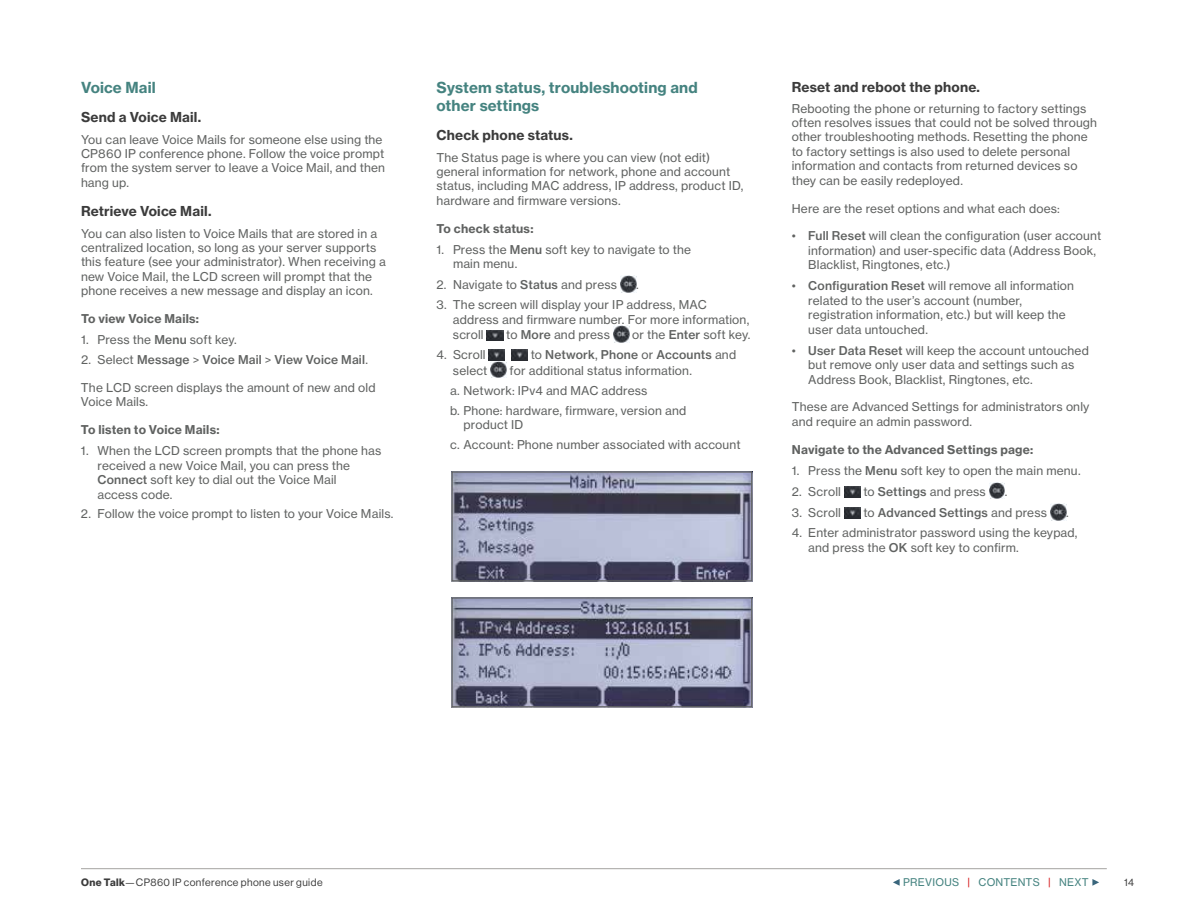
<style>
.page{position:relative;width:1188px;height:918px;background:#fff}
.page>*{position:absolute;margin:0;border:0;box-sizing:border-box;transform-origin:0 0}
.t1{font:15px/18px "N Haas Grotesk TX Std 75 Bd";letter-spacing:.01em;color:#458380}
.t2{font:13.5px "N Haas Grotesk TX Std 75 Bd";letter-spacing:.015em;color:#3b3b3b}
.t3{font:12px/14.4px "N Haas Grotesk TX Std 55 Rg";letter-spacing:.015em;color:#606261}
.t4{font:12px "N Haas Grotesk TX Std 65 Md";letter-spacing:.015em;color:#606261}
.t5{font:12px "N Haas Grotesk TX Std 75 Bd";letter-spacing:.015em;color:#606261}
.t6{font:10.5px "N Haas Grotesk DS Std 55 Rg";letter-spacing:.045em;color:#3b3b3b}
.t7{font:10.5px "N Haas Grotesk TX Std 55 Rg";letter-spacing:.025em;color:#458380}
.s1{font-family:"N Haas Grotesk TX Std 65 Md"}
.s2{font-family:"N Haas Grotesk TX Std 55 Rg"}
.s3{font-family:"N Haas Grotesk DS Std 75 Bd"}
.s4{color:#d41214}
</style>
<div class="page">
<svg style="left:1092px;top:879px;width:7px;height:7px"></svg>
<svg style="left:893px;top:879px;width:7px;height:7px"></svg>
<hr style="left:81px;top:868px;width:1026px;height:1px;background:#a5a3a1">
<img style="left:620px;top:276px;width:16px;height:16px">
<img style="left:487px;top:330px;width:16px;height:11px">
<img style="left:613px;top:326px;width:16px;height:16px">
<img style="left:489px;top:350px;width:16px;height:10px">
<img style="left:511px;top:350px;width:17px;height:10px">
<img style="left:491px;top:362px;width:15px;height:16px">
<img style="left:454px;top:473px;width:296px;height:106px">
<div style="left:452px;top:471px;width:300px;height:110px;border:1px solid #606261"></div>
<img style="left:454px;top:599px;width:296px;height:106px">
<div style="left:452px;top:597px;width:300px;height:110px;border:1px solid #606261"></div>
<img style="left:844px;top:487px;width:16px;height:10px">
<img style="left:989px;top:483px;width:16px;height:16px">
<img style="left:844px;top:508px;width:16px;height:11px">
<img style="left:1050px;top:504px;width:16px;height:16px">
<p class="t1" style="left:81px;top:78px;width:76px">Voice Mail</p>
<p class="t2" style="left:81px;top:109px;width:122px">Send a Voice Mail.</p>
<p class="t3" style="left:81px;top:132px;width:306px">You can leave Voice Mails for someone else using the CP860 IP conference phone. Follow the voice prompt from the system server to leave a Voice Mail, and then hang up.</p>
<p class="t2" style="left:81px;top:203px;width:132px">Retrieve Voice Mail.</p>
<p class="t3" style="left:81px;top:226px;width:306px">You can also listen to Voice Mails that are stored in a centralized location, so long as your server supports this feature (see your administrator). When receiving a new Voice Mail, the LCD screen will prompt that the phone receives a new message and display an icon.</p>
<p class="t5" style="left:81px;top:311px;width:120px">To view Voice Mails:</p>
<p class="t3" style="left:81px;top:333px;width:157px">1. Press the <span class="s1">Menu</span> soft key.</p>
<p class="t4" style="left:81px;top:352px;width:288px"><span class="s2">2. Select</span> Message <span class="s2">&gt;</span> Voice Mail <span class="s2">&gt;</span> View Voice Mail<span class="s2">.</span></p>
<p class="t3" style="left:81px;top:380px;width:296px">The LCD screen displays the amount of new and old<br>Voice Mails.</p>
<p class="t5" style="left:81px;top:422px;width:140px">To listen to Voice Mails:</p>
<p class="t3" style="left:97px;top:444px;width:286px;text-indent:-16px">1. When the LCD screen prompts that the phone has received a new Voice Mail, you can press the <span class="s1">Connect</span> soft key to dial out the Voice Mail<br>access code.</p>
<p class="t3" style="left:81px;top:507px;width:314px">2. Follow the voice prompt to listen to your Voice Mails.</p>
<p class="t1" style="left:436px;top:78px;width:263px">System status, troubleshooting and other settings</p>
<p class="t2" style="left:436px;top:127px;width:138px">Check phone status.</p>
<p class="t3" style="left:436px;top:150px;width:309px">The Status page is where you can view (not edit) general information for network, phone and account status, including MAC address, IP address, product ID, hardware and firmware versions.</p>
<p class="t5" style="left:436px;top:221px;width:99px">To check status:</p>
<p class="t3" style="left:453px;top:242px;width:240px;text-indent:-16px">1. Press the <span class="s1">Menu</span> soft key to navigate to the main menu.</p>
<p class="t3" style="left:436px;top:278px;width:182px">2. Navigate to <span class="s1">Status</span> and press</p>
<p class="t3" style="left:636px;top:278px;width:4px">.</p>
<p class="t3" style="left:453px;top:298px;width:298px;text-indent:-16px">3. The screen will display your IP address, MAC address and firmware number. For more information,</p>
<p class="t3" style="left:453px;top:328px;width:32px">scroll</p>
<p class="t3" style="left:506px;top:328px;width:105px">to <span class="s1">More</span> and press</p>
<p class="t3" style="left:632px;top:328px;width:120px">or the <span class="s1">Enter</span> soft key.</p>
<p class="t3" style="left:437px;top:348px;width:51px">4. Scroll</p>
<p class="t4" style="left:531px;top:347px;width:207px"><span class="s2">to</span> Network<span class="s2">,</span> Phone <span class="s2">or</span> Accounts <span class="s2">and</span></p>
<p class="t3" style="left:453px;top:363px;width:36px">select</p>
<p class="t3" style="left:450px;top:361px;width:244px;line-height:19.8px;text-indent:60px">for additional status information. a. Network: IPv4 and MAC address<br>b. Phone: hardware, firmware, version and</p>
<p class="t3" style="left:450px;top:415px;width:292px;line-height:19.8px;text-indent:14px">product ID<br>c. Account: Phone number associated with account</p>
<p class="t2" style="left:792px;top:78px;width:190px">Reset and reboot the phone.</p>
<p class="t3" style="left:792px;top:101px;width:307px">Rebooting the phone or returning to factory settings often resolves issues that could not be solved through other troubleshooting methods. Resetting the phone to factory settings is also used to delete personal information and contacts from returned devices so they can be easily redeployed.</p>
<p class="t3" style="left:792px;top:201px;width:270px">Here are the reset options and what each does:</p>
<p class="t3" style="left:808px;top:229px;width:294px;text-indent:-16px">• <span class="s1">Full Reset</span> will clean the configuration (user account information) and user-specific data (Address Book,<br>Blacklist, Ringtones, etc.)</p>
<p class="t3" style="left:808px;top:279px;width:267px;text-indent:-16px">• <span class="s1">Configuration Reset</span> will remove all information related to the user’s account (number, registration information, etc.) but will keep the user data untouched.</p>
<p class="t3" style="left:808px;top:343px;width:282px;text-indent:-16px">• <span class="s1">User Data Reset</span> will keep the account untouched but remove only user data and settings such as<br>Address Book, Blacklist, Ringtones, etc.</p>
<p class="t3" style="left:792px;top:400px;width:299px">These are Advanced Settings for administrators only and require an admin password.</p>
<p class="t5" style="left:792px;top:442px;width:243px">Navigate to the Advanced Settings page:</p>
<p class="t3" style="left:792px;top:463px;width:290px">1. Press the <span class="s1">Menu</span> soft key to open the main menu.</p>
<p class="t3" style="left:792px;top:485px;width:51px">2. Scroll</p>
<p class="t3" style="left:863px;top:485px;width:124px">to <span class="s1">Settings</span> and press</p>
<p class="t3" style="left:1005px;top:485px;width:4px">.</p>
<p class="t3" style="left:792px;top:506px;width:51px">3. Scroll</p>
<p class="t4" style="left:863px;top:505px;width:185px"><span class="s2">to</span> Advanced Settings <span class="s2">and press</span></p>
<p class="t3" style="left:1066px;top:506px;width:4px">.</p>
<p class="t3" style="left:808px;top:526px;width:271px;text-indent:-16px">4. Enter administrator password using the keypad, and press the <span class="s1">OK</span> soft key to confirm.</p>
<p class="t6" style="left:81px;top:876px;width:243px"><span class="s3">One Talk</span>—CP860 IP conference phone user guide</p>
<p class="t7" style="left:903px;top:876px;width:187px">PREVIOUS <span class="s4">|</span> CONTENTS <span class="s4">|</span> NEXT</p>
<p class="t6" style="left:1124px;top:876px;width:11px">14</p>
</div>
